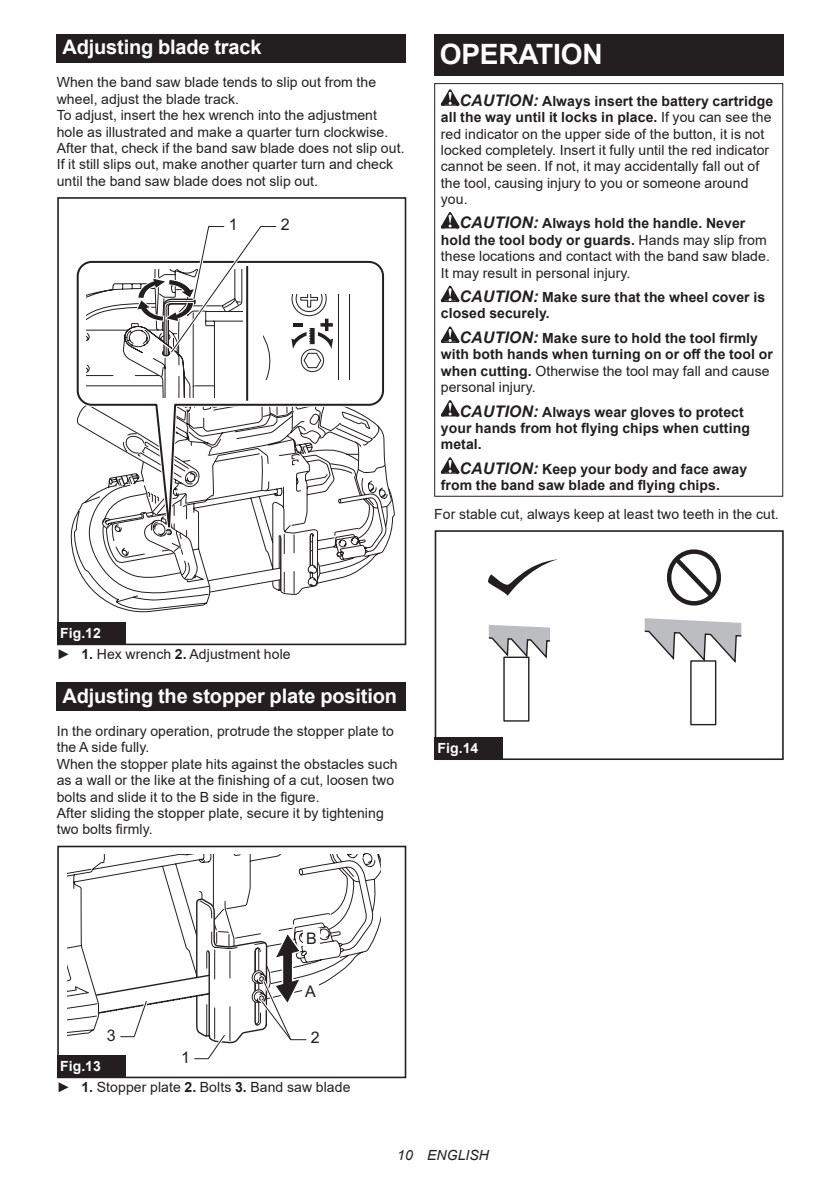
<style>
.page{position:relative;width:840px;height:1191px;background:#fff}
.page>*{position:absolute;margin:0;border:0;box-sizing:border-box;transform-origin:0 0}
.t1{font:700 28px "Arial";letter-spacing:-.01em;color:#fff}
.t2{font:700 20px "Arial";letter-spacing:-.01em;color:#fff}
.t3{font:16px "Arial";color:#231f20}
.t4{font:14px/16.4px "Arial";letter-spacing:.005em;color:#231f20}
.t5{font:700 14px/16.4px "Arial";letter-spacing:.005em;color:#231f20}
.t6{font:italic 14px "Arial";letter-spacing:.005em;color:#231f20}
.t7{font:700 14px "Arial";color:#fff}
.s1{font-weight:700;font-style:italic;font-size:16px}
.s2{font-weight:700}
.s3{font-style:italic;font-size:16px}
.s4{font-weight:400}
.s5{font-weight:700;color:#fff}
</style>
<div class="page">
<div style="left:57px;top:34px;width:348px;height:29px;background:#231f20"></div>
<svg style="left:70px;top:493px;width:325px;height:120px"></svg>
<svg style="left:76px;top:261px;width:11px;height:292px"></svg>
<div style="left:57px;top:197px;width:349px;height:448px;border:2px solid #231f20"></div>
<svg style="left:87px;top:226px;width:304px;height:367px"></svg>
<div style="left:57px;top:622px;width:68px;height:23px;background:#231f20"></div>
<div style="left:57px;top:682px;width:348px;height:29px;background:#231f20"></div>
<svg style="left:67px;top:854px;width:313px;height:182px"></svg>
<div style="left:57px;top:845px;width:349px;height:233px;border:2px solid #231f20"></div>
<div style="left:302px;top:981px;width:17px;height:20px;background:#fff"></div>
<div style="left:303px;top:928px;width:17px;height:20px;background:#fff"></div>
<svg style="left:95px;top:897px;width:214px;height:164px"></svg>
<div style="left:57px;top:1055px;width:68px;height:23px;background:#231f20"></div>
<div style="left:434px;top:34px;width:348px;height:41px;background:#231f20"></div>
<svg style="left:440px;top:89px;width:19px;height:17px"></svg>
<svg style="left:440px;top:212px;width:19px;height:16px"></svg>
<svg style="left:440px;top:286px;width:19px;height:16px"></svg>
<svg style="left:440px;top:326px;width:19px;height:17px"></svg>
<svg style="left:440px;top:400px;width:19px;height:16px"></svg>
<svg style="left:440px;top:457px;width:19px;height:17px"></svg>
<div style="left:434px;top:83px;width:348px;height:414px;border:1px solid #231f20"></div>
<svg style="left:667px;top:549px;width:54px;height:57px"></svg>
<svg style="left:488px;top:559px;width:70px;height:37px"></svg>
<div style="left:503px;top:656px;width:26px;height:65px;border:1px solid #231f20"></div>
<svg style="left:488px;top:625px;width:63px;height:35px"></svg>
<div style="left:689px;top:660px;width:27px;height:65px;border:1px solid #231f20"></div>
<svg style="left:644px;top:618px;width:98px;height:47px"></svg>
<div style="left:434px;top:530px;width:349px;height:230px;border:2px solid #231f20"></div>
<div style="left:434px;top:737px;width:68px;height:23px;background:#231f20"></div>
<h2 class="t2" style="left:62px;top:33px;width:200px">Adjusting blade track</h2>
<p class="t4" style="left:57px;top:74px;width:349px">When the band saw blade tends to slip out from the wheel, adjust the blade track.<br>To adjust, insert the hex wrench into the adjustment hole as illustrated and make a quarter turn clockwise.<br>After that, check if the band saw blade does not slip out.<br>If it still slips out, make another quarter turn and check until the band saw blade does not slip out.</p>
<p class="t3" style="left:229px;top:213px;width:10px">1</p>
<p class="t3" style="left:281px;top:213px;width:10px">2</p>
<h1 class="t1" style="left:439px;top:34px;width:164px">OPERATION</h1>
<p class="t4" style="left:440px;top:92px;width:333px;text-indent:19px"><span class="s1">CAUTION:</span> <span class="s2">Always insert the battery cartridge all the way until it locks in place.</span> If you can see the red indicator on the upper side of the button, it is not locked completely. Insert it fully until the red indicator cannot be seen. If not, it may accidentally fall out of the tool, causing injury to you or someone around you.</p>
<p class="t4" style="left:440px;top:215px;width:330px;text-indent:19px"><span class="s1">CAUTION:</span> <span class="s2">Always hold the handle. Never hold the tool body or guards.</span> Hands may slip from these locations and contact with the band saw blade.<br>It may result in personal injury.</p>
<p class="t5" style="left:440px;top:289px;width:325px;text-indent:19px"><span class="s3">CAUTION:</span> Make sure that the wheel cover is closed securely.</p>
<p class="t5" style="left:440px;top:330px;width:333px;text-indent:19px"><span class="s3">CAUTION:</span> Make sure to hold the tool firmly with both hands when turning on or off the tool or when cutting. <span class="s4">Otherwise the tool may fall and cause personal injury.</span></p>
<p class="t5" style="left:440px;top:403px;width:310px;text-indent:19px"><span class="s3">CAUTION:</span> Always wear gloves to protect your hands from hot flying chips when cutting metal.</p>
<p class="t5" style="left:440px;top:461px;width:308px;text-indent:19px"><span class="s3">CAUTION:</span> Keep your body and face away from the band saw blade and flying chips.</p>
<p class="t4" style="left:434px;top:505px;width:346px">For stable cut, always keep at least two teeth in the cut.</p>
<p class="t4" style="left:57px;top:623px;width:235px;line-height:20.2px"><span class="s5">Fig.12<br></span>► <span class="s2">1.</span> Hex wrench <span class="s2">2.</span> Adjustment hole</p>
<h2 class="t2" style="left:62px;top:681px;width:336px">Adjusting the stopper plate position</h2>
<p class="t4" style="left:57px;top:722px;width:342px">In the ordinary operation, protrude the stopper plate to the A side fully.<br>When the stopper plate hits against the obstacles such as a wall or the like at the finishing of a cut, loosen two bolts and slide it to the B side in the figure.<br>After sliding the stopper plate, secure it by tightening two bolts firmly.</p>
<p class="t3" style="left:306px;top:927px;width:12px">B</p>
<p class="t3" style="left:107px;top:1024px;width:10px">3</p>
<p class="t3" style="left:305px;top:980px;width:12px">A</p>
<p class="t3" style="left:311px;top:1026px;width:10px">2</p>
<p class="t3" style="left:181px;top:1046px;width:10px">1</p>
<p class="t4" style="left:57px;top:1056px;width:295px;line-height:20.2px"><span class="s5">Fig.13<br></span>► <span class="s2">1.</span> Stopper plate <span class="s2">2.</span> Bolts <span class="s2">3.</span> Band saw blade</p>
<p class="t7" style="left:437px;top:738px;width:42px">Fig.14</p>
<p class="t6" style="left:397px;top:1146px;width:93px">10 ENGLISH</p>
</div>
